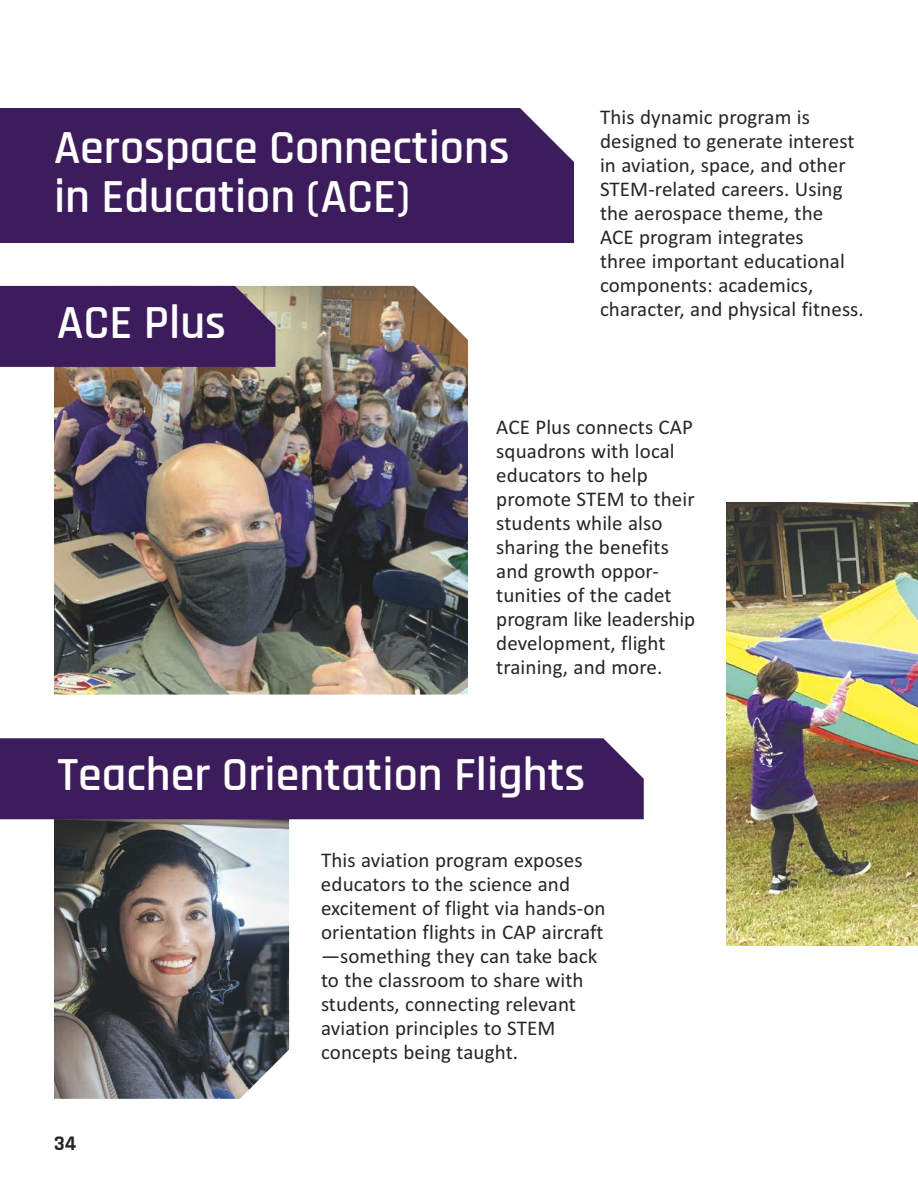
<style>
.page{position:relative;width:918px;height:1188px;background:#fff}
.page>*{position:absolute;margin:0;border:0;box-sizing:border-box;transform-origin:0 0}
.t1{font:600 48px/49.5px "Rajdhani";color:#fff}
.t2{font:21px/24px "Calibri";letter-spacing:.005em;color:#272526}
.t3{font:700 21px "Rajdhani";color:#272526}
</style>
<div class="page">
<div style="left:0;top:108px;width:574px;height:135px;background:#3d1c5d"></div>
<img style="left:54px;top:819px;width:235px;height:280px">
<div style="left:0;top:738px;width:644px;height:81px;background:#3d1c5d"></div>
<img style="left:726px;top:502px;width:192px;height:444px">
<img style="left:54px;top:286px;width:414px;height:409px">
<div style="left:0;top:286px;width:275px;height:81px;background:#3d1c5d"></div>
<h1 class="t1" style="left:54px;top:124px;width:457px">Aerospace Connections in Education (ACE)</h1>
<h1 class="t1" style="left:57px;top:300px;width:170px">ACE Plus</h1>
<p class="t2" style="left:600px;top:105px;width:265px">This dynamic program is designed to generate interest in aviation, space, and other<br>STEM-related careers. Using the aerospace theme, the<br>ACE program integrates<br>three important educational components: academics, character, and physical fitness.</p>
<p class="t2" style="left:496px;top:415px;width:200px">ACE Plus connects CAP squadrons with local educators to help promote STEM to their students while also sharing the benefits and growth oppor&shy;tunities of the cadet program like leadership development, flight training, and more.</p>
<h1 class="t1" style="left:57px;top:751px;width:529px">Teacher Orientation Flights</h1>
<p class="t3" style="left:54px;top:1130px;width:24px">34</p>
<p class="t2" style="left:321px;top:848px;width:286px">This aviation program exposes educators to the science and excitement of flight via hands-on orientation flights in CAP aircraft —something they can take back to the classroom to share with students, connecting relevant aviation principles to STEM concepts being taught.</p>
</div>
